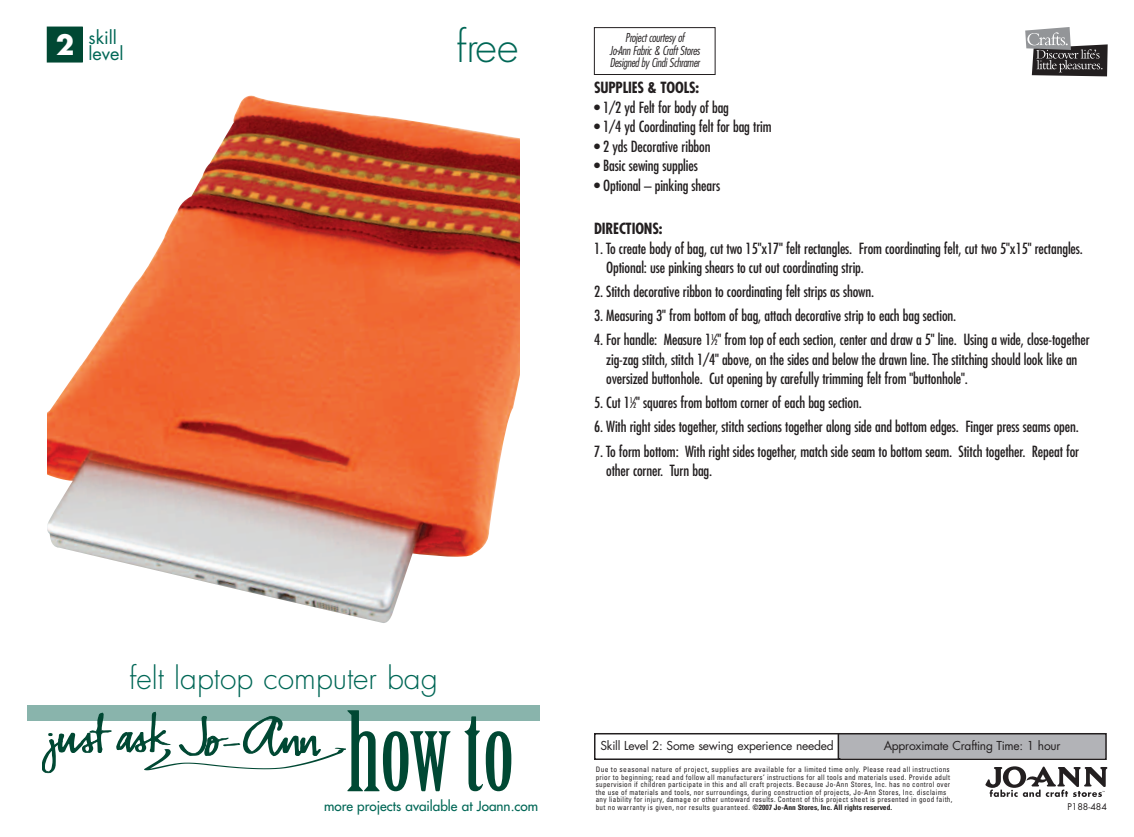
<style>
.page{position:relative;width:1134px;height:837px;background:#fff}
.page>*{position:absolute;margin:0;border:0;box-sizing:border-box;transform-origin:0 0}
.t1{font:300 42px "Futura";color:#006756}
.t2{font:300 30px "Futura";color:#006756}
.t3{font:700 27px "Futura";color:#fff}
.t4{font:18px/16.5px "Futura";color:#006756}
.t5{font:condensed 15px/19.5px "Futura";letter-spacing:-.01em;color:#231f20}
.t6{font:700 condensed 15px "Futura";letter-spacing:-.01em;color:#231f20}
.t7{font:13.5px "Futura";color:#006756}
.t8{font:12px "Futura";letter-spacing:-.02em;color:#231f20}
.t9{font:italic 300 condensed 12px/12.5px "Futura";letter-spacing:-.02em;color:#231f20;text-align:center}
.t10{font:9px "Futura";color:#231f20}
.t11{font:condensed 7.5px/7.5px "Univers";letter-spacing:.045em;color:#231f20}
.s1{font-size:7.5px}
.s2{font-weight:700}
</style>
<div class="page">
<div style="left:594px;top:733px;width:246px;height:27px;border:2px solid #231f20"></div>
<div style="left:839px;top:734px;width:266px;height:24px;background:#b2b3b7"></div>
<div style="left:838px;top:733px;width:269px;height:27px;border:2px solid #231f20"></div>
<svg style="left:985px;top:766px;width:122px;height:31px"></svg>
<svg style="left:1025px;top:27px;width:83px;height:49px"></svg>
<div style="left:594px;top:27px;width:122px;height:48px;border:1px solid #231f20"></div>
<div style="left:27px;top:705px;width:513px;height:16px;background:#89b4ac"></div>
<img style="left:47px;top:95px;width:473px;height:528px">
<div style="left:47px;top:27px;width:35px;height:35px;background:#004833"></div>
<svg style="left:42px;top:710px;width:409px;height:81px"></svg>
<svg style="left:464px;top:716px;width:47px;height:75px"></svg>
<h3 class="t3" style="left:56px;top:33px;width:20px">2</h3>
<h1 class="t1" style="left:456px;top:27px;width:63px">free</h1>
<p class="t4" style="left:89px;top:30px;width:37px">skill level</p>
<p class="t9" style="left:610px;top:32px;width:92px">Project courtesy of<br>Jo-Ann Fabric &amp; Craft Stores<br>Designed by Cindi Schramer</p>
<p class="t6" style="left:594px;top:81px;width:107px">SUPPLIES &amp; TOOLS:</p>
<p class="t5" style="left:594px;top:98px;width:137px">• 1/2 yd Felt for body of bag</p>
<p class="t5" style="left:594px;top:118px;width:179px">• 1/4 yd Coordinating felt for bag trim</p>
<p class="t5" style="left:594px;top:137px;width:118px">• 2 yds Decorative ribbon</p>
<p class="t5" style="left:594px;top:157px;width:105px">• Basic sewing supplies</p>
<p class="t5" style="left:594px;top:176px;width:128px">• Optional – pinking shears</p>
<p class="t6" style="left:594px;top:222px;width:70px">DIRECTIONS:</p>
<p class="t5" style="left:606px;top:239px;width:478px;text-indent:-12px">1. To create body of bag, cut two 15"x17" felt rectangles. From coordinating felt, cut two 5"x15" rectangles.<br>Optional: use pinking shears to cut out coordinating strip.</p>
<p class="t5" style="left:594px;top:283px;width:282px">2. Stitch decorative ribbon to coordinating felt strips as shown.</p>
<p class="t5" style="left:594px;top:307px;width:364px">3. Measuring 3" from bottom of bag, attach decorative strip to each bag section.</p>
<p class="t5" style="left:606px;top:331px;width:485px;text-indent:-12px">4. For handle: Measure 1<sup>1</sup>⁄<span class="s1">2</span>" from top of each section, center and draw a 5" line. Using a wide, close-together zig-zag stitch, stitch 1/4" above, on the sides and below the drawn line. The stitching should look like an oversized buttonhole. Cut opening by carefully trimming felt from "buttonhole".</p>
<p class="t5" style="left:594px;top:394px;width:269px">5. Cut 1<sup>1</sup>⁄<span class="s1">2</span>" squares from bottom corner of each bag section.</p>
<p class="t5" style="left:594px;top:418px;width:486px">6. With right sides together, stitch sections together along side and bottom edges. Finger press seams open.</p>
<p class="t5" style="left:606px;top:442px;width:475px;text-indent:-12px">7. To form bottom: With right sides together, match side seam to bottom seam. Stitch together. Repeat for other corner. Turn bag.</p>
<h2 class="t2" style="left:129px;top:664px;width:310px">felt laptop computer bag</h2>
<p class="t7" style="left:324px;top:799px;width:216px">more projects available at Joann.com</p>
<p class="t8" style="left:601px;top:740px;width:235px">Skill Level 2: Some sewing experience needed</p>
<p class="t8" style="left:884px;top:740px;width:178px">Approximate Crafting Time: 1 hour</p>
<p class="t11" style="left:596px;top:767px;width:358px">Due to seasonal nature of project, supplies are available for a limited time only. Please read all instructions prior to beginning; read and follow all manufacturers’ instructions for all tools and materials used. Provide adult supervision if children participate in this and all craft projects. Because Jo-Ann Stores, Inc. has no control over the use of materials and tools, nor surroundings, during construction of projects, Jo-Ann Stores, Inc. disclaims any liability for injury, damage or other untoward results. Content of this project sheet is presented in good faith, but no warranty is given, nor results guaranteed. <span class="s2">©2007 Jo-Ann Stores, Inc. All rights reserved.</span></p>
<p class="t10" style="left:1067px;top:803px;width:41px">P188-484</p>
</div>
